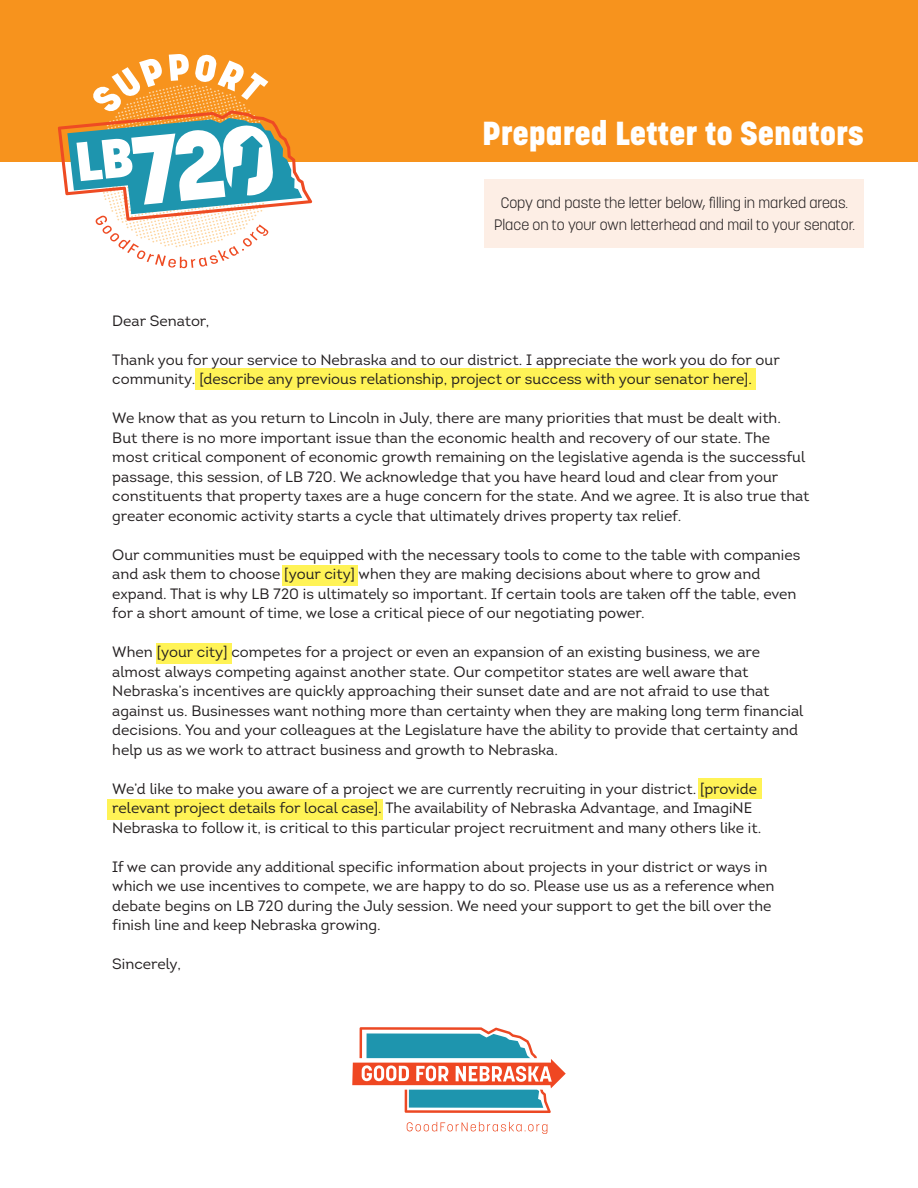
<style>
.page{position:relative;width:918px;height:1188px;background:#fff}
.page>*{position:absolute;margin:0;border:0;box-sizing:border-box;transform-origin:0 0}
.t1{font:800 33px "Korolev";color:#fff}
.t2{font:15px/19.5px "Intro";color:#231f20}
.t3{font:300 15px/22.5px "Korolev";color:#231f20;text-align:center}
</style>
<div class="page">
<div style="left:195px;top:369px;width:561px;height:21px;background:#fff356"></div>
<div style="left:195px;top:368px;width:561px;height:21px;background:#fff356"></div>
<div style="left:282px;top:565px;width:75px;height:20px;background:#fff356"></div>
<div style="left:156px;top:643px;width:76px;height:21px;background:#fff356"></div>
<div style="left:107px;top:799px;width:276px;height:20px;background:#fff356"></div>
<div style="left:698px;top:778px;width:63px;height:21px;background:#fff356"></div>
<div style="left:485px;top:179px;width:379px;height:68px;background:#fdeee5"></div>
<svg style="left:352px;top:1027px;width:214px;height:107px"></svg>
<div style="left:0;top:0;width:918px;height:162px;background:#f7931d"></div>
<svg style="left:58px;top:54px;width:254px;height:214px"></svg>
<p class="t1" style="left:482px;top:113px;width:383px">Prepared Letter to Senators</p>
<p class="t3" style="left:494px;top:191px;width:362px">Copy and paste the letter below, filling in marked areas.<br>Place on to your own letterhead and mail to your senator.</p>
<p class="t2" style="left:112px;top:311px;width:98px">Dear Senator,</p>
<p class="t2" style="left:112px;top:350px;width:669px">Thank you for your service to Nebraska and to our district. I appreciate the work you do for our community. [describe any previous relationship, project or success with your senator here].</p>
<p class="t2" style="left:112px;top:408px;width:699px">We know that as you return to Lincoln in July, there are many priorities that must be dealt with.<br>But there is no more important issue than the economic health and recovery of our state. The most critical component of economic growth remaining on the legislative agenda is the successful passage, this session, of LB 720. We acknowledge that you have heard loud and clear from your constituents that property taxes are a huge concern for the state. And we agree. It is also true that greater economic activity starts a cycle that ultimately drives property tax relief.</p>
<p class="t2" style="left:112px;top:545px;width:690px">Our communities must be equipped with the necessary tools to come to the table with companies and ask them to choose [your city] when they are making decisions about where to grow and expand. That is why LB 720 is ultimately so important. If certain tools are taken off the table, even for a short amount of time, we lose a critical piece of our negotiating power.</p>
<p class="t2" style="left:112px;top:642px;width:693px">When [your city] competes for a project or even an expansion of an existing business, we are almost always competing against another state. Our competitor states are well aware that Nebraska’s incentives are quickly approaching their sunset date and are not afraid to use that against us. Businesses want nothing more than certainty when they are making long term financial decisions. You and your colleagues at the Legislature have the ability to provide that certainty and help us as we work to attract business and growth to Nebraska.</p>
<p class="t2" style="left:112px;top:779px;width:651px">We’d like to make you aware of a project we are currently recruiting in your district. [provide relevant project details for local case]. The availability of Nebraska Advantage, and ImagiNE<br>Nebraska to follow it, is critical to this particular project recruitment and many others like it.</p>
<p class="t2" style="left:112px;top:857px;width:664px">If we can provide any additional specific information about projects in your district or ways in which we use incentives to compete, we are happy to do so. Please use us as a reference when debate begins on LB 720 during the July session. We need your support to get the bill over the finish line and keep Nebraska growing.</p>
<p class="t2" style="left:112px;top:954px;width:70px">Sincerely,</p>
</div>
